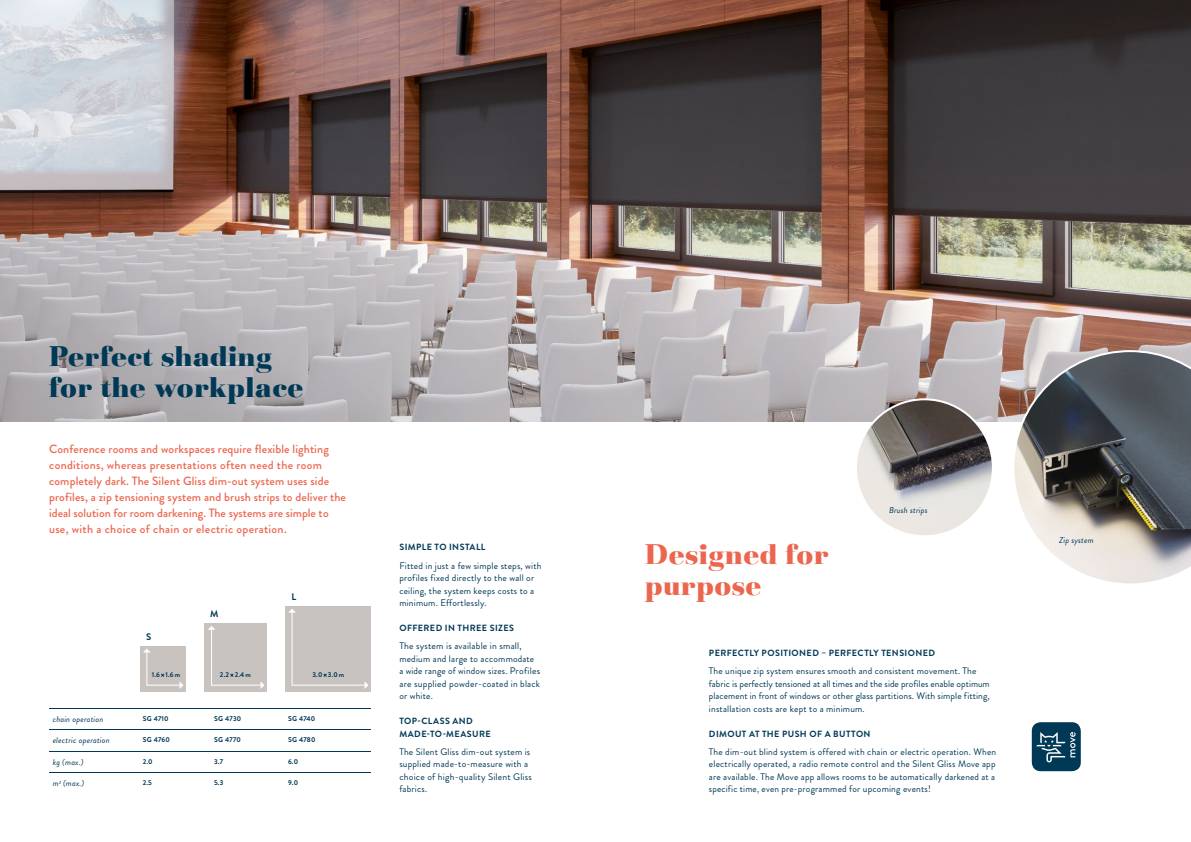
<style>
.page{position:relative;width:1191px;height:842px;background:#fff}
.page>*{position:absolute;margin:0;border:0;box-sizing:border-box;transform-origin:0 0}
.t1{font:900 29.5px/31px "Basilia";letter-spacing:.02em;color:#003956}
.t2{font:900 29.5px/31px "Basilia";letter-spacing:.02em;color:#ec664f}
.t3{font:500 12px/16px "Brandon Grotesque";letter-spacing:.01em;color:#ec664f}
.t4{font:9.5px/12.5px "Brandon Grotesque";letter-spacing:.02em;color:#003956}
.t5{font:700 9.5px "Brandon Grotesque";color:#003956}
.t6{font:700 9px/12.5px "Brandon Grotesque";letter-spacing:.045em;color:#003956}
.t7{font:italic 8.5px "Brandon Grotesque";letter-spacing:.02em;color:#003956}
.t8{font:700 7px "Brandon Grotesque";letter-spacing:.02em;color:#003956}
</style>
<div class="page">
<img style="left:0;top:0;width:1191px;height:421px">
<svg style="left:1012px;top:350px;width:179px;height:234px;background:#868686"></svg>
<img style="left:856px;top:399px;width:137px;height:137px;border-radius:68px">
<div style="left:1031px;top:722px;width:49px;height:49px;background:#003956;border-radius:9px"></div>
<svg style="left:1036px;top:732px;width:39px;height:30px"></svg>
<hr style="left:49px;top:708px;width:322px;height:1px;background:#003956">
<hr style="left:49px;top:729px;width:322px;height:1px;background:#003956">
<hr style="left:49px;top:751px;width:322px;height:1px;background:#003956">
<hr style="left:49px;top:772px;width:322px;height:1px;background:#003956">
<div style="left:286px;top:606px;width:85px;height:85px;background:#c9c3c0"></div>
<div style="left:141px;top:646px;width:45px;height:45px;background:#c9c3c0"></div>
<div style="left:205px;top:623px;width:62px;height:68px;background:#c9c3c0"></div>
<svg style="left:208px;top:626px;width:57px;height:63px"></svg>
<svg style="left:288px;top:609px;width:81px;height:80px"></svg>
<svg style="left:143px;top:648px;width:41px;height:41px"></svg>
<h1 class="t1" style="left:50px;top:343px;width:255px">Perfect shading for the workplace</h1>
<p class="t3" style="left:49px;top:441px;width:298px">Conference rooms and workspaces require flexible lighting conditions, whereas presentations often need the room completely dark. The Silent Gliss dim-out system uses side profiles, a zip tensioning system and brush strips to deliver the ideal solution for room darkening. The systems are simple to use, with a choice of chain or electric operation.</p>
<p class="t5" style="left:146px;top:630px;width:7px">S</p>
<p class="t5" style="left:210px;top:607px;width:10px">M</p>
<p class="t5" style="left:291px;top:590px;width:6px">L</p>
<p class="t7" style="left:53px;top:713px;width:52px">chain operation</p>
<p class="t7" style="left:53px;top:735px;width:59px">electric operation</p>
<p class="t7" style="left:53px;top:777px;width:33px">m² (max.)</p>
<p class="t7" style="left:53px;top:756px;width:32px">kg (max.)</p>
<p class="t8" style="left:152px;top:669px;width:30px">1.6 1.6 m</p>
<p class="t8" style="left:220px;top:669px;width:33px">2.2 2.4 m</p>
<p class="t8" style="left:312px;top:669px;width:33px">3.0 3.0 m</p>
<p class="t8" style="left:143px;top:714px;width:27px">SG 4710</p>
<p class="t8" style="left:143px;top:735px;width:29px">SG 4760</p>
<p class="t8" style="left:143px;top:778px;width:11px">2.5</p>
<p class="t8" style="left:143px;top:756px;width:11px">2.0</p>
<p class="t8" style="left:214px;top:714px;width:28px">SG 4730</p>
<p class="t8" style="left:214px;top:735px;width:28px">SG 4770</p>
<p class="t8" style="left:214px;top:778px;width:11px">5.3</p>
<p class="t8" style="left:214px;top:756px;width:10px">3.7</p>
<p class="t8" style="left:288px;top:714px;width:29px">SG 4740</p>
<p class="t8" style="left:288px;top:735px;width:29px">SG 4780</p>
<p class="t8" style="left:288px;top:778px;width:11px">9.0</p>
<p class="t8" style="left:288px;top:756px;width:11px">6.0</p>
<p class="t6" style="left:399px;top:541px;width:88px">SIMPLE TO INSTALL</p>
<p class="t4" style="left:399px;top:559px;width:144px">Fitted in just a few simple steps, with profiles fixed directly to the wall or ceiling, the system keeps costs to a minimum. Effortlessly.</p>
<p class="t6" style="left:399px;top:622px;width:116px">OFFERED IN THREE SIZES</p>
<p class="t4" style="left:399px;top:640px;width:142px">The system is available in small, medium and large to accommodate a wide range of window sizes. Profiles are supplied powder-coated in black or white.</p>
<p class="t6" style="left:399px;top:715px;width:93px">TOP-CLASS AND<br>MADE-TO-MEASURE</p>
<p class="t4" style="left:399px;top:745px;width:134px">The Silent Gliss dim-out system is supplied made-to-measure with a choice of high-quality Silent Gliss fabrics.</p>
<h1 class="t2" style="left:645px;top:541px;width:185px">Designed for purpose</h1>
<p class="t7" style="left:889px;top:504px;width:40px">Brush strips</p>
<p class="t6" style="left:709px;top:647px;width:228px">PERFECTLY POSITIONED – PERFECTLY TENSIONED</p>
<p class="t4" style="left:709px;top:665px;width:282px">The unique zip system ensures smooth and consistent movement. The fabric is perfectly tensioned at all times and the side profiles enable optimum placement in front of windows or other glass partitions. With simple fitting, installation costs are kept to a minimum.</p>
<p class="t6" style="left:709px;top:727px;width:163px">DIMOUT AT THE PUSH OF A BUTTON</p>
<p class="t4" style="left:709px;top:745px;width:289px">The dim-out blind system is offered with chain or electric operation. When electrically operated, a radio remote control and the Silent Gliss Move app are available. The Move app allows rooms to be automatically darkened at a specific time, even pre-programmed for upcoming events!</p>
<p class="t7" style="left:1059px;top:534px;width:36px">Zip system</p>
</div>
